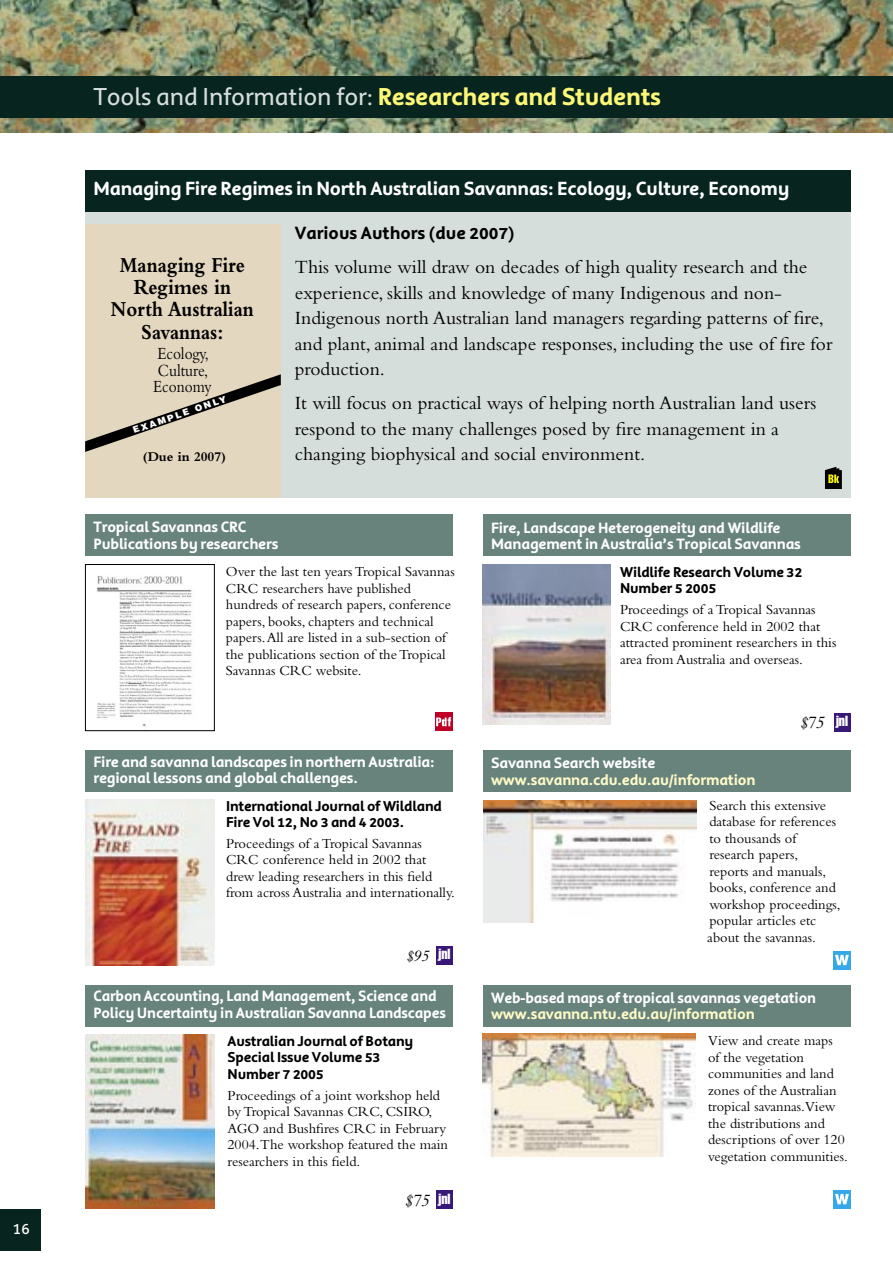
<style>
.page{position:relative;width:893px;height:1263px;background:#fff}
.page>*{position:absolute;margin:0;border:0;box-sizing:border-box;transform-origin:0 0}
.Tool{font:27px "Harmony Text";letter-spacing:-.01em;color:#d6dedc}
.Body_text{font:700 22.2px/22.2px "Bembo";color:#000;text-align:center;scale:.86 1}
.Tool-2{font:700 21px "Harmony Text";letter-spacing:-.01em;color:#fff}
.Body_text-2{font:19.5px/25.5px "Bembo";color:#000}
.Body_text-3{font:700 19.5px "Harmony Text";color:#000}
.Body_text-4{font:italic 18px "Bembo";color:#000}
.Body_text-5{font:18px "Harmony Text";color:#fff}
.Body_text-6{font:17.85px/16.4px "Bembo";color:#000;scale:.86 1}
.Tool-3{font:700 16.5px/16.5px "Harmony Text";letter-spacing:-.01em;color:#fff}
.Tool-4{font:700 16.5px/16.5px "Harmony Text";letter-spacing:-.01em;color:#fefac7}
.Body_text-7{font:italic 16.5px "Bembo";color:#000}
.Author{font:700 15.75px/16.5px "Harmony Text";letter-spacing:-.01em;color:#000}
.Body_text-8{font:14.4px/16.5px "Bembo";color:#000}
.Body_text-9{font:extra-condensed 14.4px "Helvetica";color:#fff}
.Body_text-10{font:700 13.8px "Bembo";letter-spacing:-.01em;color:#000}
.Body_text-11{font:900 8.85px "Helvetica";color:#fff}
.s1{font-weight:700;color:#fcf777}
.s2{color:#fff}
.s3{color:#fefac7}
</style>
<div class="page">
<img style="left:0;top:0;width:893px;height:133px">
<div style="left:0;top:77px;width:893px;height:41px;background:#08241f"></div>
<div style="left:0;top:1209px;width:41px;height:41px;background:#08241f"></div>
<div style="left:85px;top:188px;width:765px;height:310px;background:#d6dedc"></div>
<div style="left:85px;top:170px;width:765px;height:42px;background:#08241f"></div>
<img style="left:85px;top:576px;width:118px;height:156px">
<div style="left:85px;top:224px;width:196px;height:274px;background:#e4d7bf"></div>
<svg style="left:85px;top:374px;width:196px;height:78px"></svg>
<svg style="left:825px;top:467px;width:17px;height:22px"></svg>
<div style="left:85px;top:514px;width:368px;height:42px;background:#67837c"></div>
<div style="left:483px;top:514px;width:367px;height:42px;background:#67837c"></div>
<div style="left:85px;top:750px;width:368px;height:42px;background:#67837c"></div>
<div style="left:483px;top:750px;width:367px;height:42px;background:#67837c"></div>
<div style="left:85px;top:984px;width:368px;height:42px;background:#67837c"></div>
<div style="left:483px;top:984px;width:367px;height:42px;background:#67837c"></div>
<img style="left:85px;top:800px;width:129px;height:165px">
<div style="left:85px;top:564px;width:130px;height:167px;border:1px solid #000"></div>
<img style="left:483px;top:801px;width:214px;height:122px">
<img style="left:483px;top:1034px;width:212px;height:122px">
<div style="left:833px;top:1189px;width:17px;height:19px;background:#36a7e9"></div>
<svg style="left:835px;top:1194px;width:14px;height:10px"></svg>
<div style="left:833px;top:950px;width:17px;height:19px;background:#36a7e9"></div>
<svg style="left:835px;top:954px;width:14px;height:12px"></svg>
<svg style="left:835px;top:955px;width:14px;height:10px"></svg>
<div style="left:435px;top:712px;width:18px;height:19px;background:#be0027"></div>
<svg style="left:436px;top:717px;width:15px;height:9px"></svg>
<div style="left:833px;top:713px;width:17px;height:19px;background:#381778"></div>
<div style="left:436px;top:946px;width:17px;height:19px;background:#381778"></div>
<div style="left:436px;top:1190px;width:17px;height:19px;background:#381778"></div>
<img style="left:85px;top:1034px;width:129px;height:175px">
<img style="left:483px;top:564px;width:127px;height:160px">
<p class="Body_text-5" style="left:13px;top:1219px;width:19px">16</p>
<p class="Tool" style="left:94px;top:82px;width:569px">Tools and Information for: <span class="s1">Researchers and Students</span></p>
<p class="Tool-2" style="left:94px;top:177px;width:697px">Managing Fire Regimes in North Australian Savannas: Ecology, Culture, Economy</p>
<p class="Body_text" style="left:111px;top:254px;width:168px">Managing Fire<br>Regimes in<br>North Australian<br>Savannas:</p>
<p class="Body_text-6" style="left:153px;top:345px;width:69px">Ecology,<br>Culture,<br>Economy</p>
<p class="Body_text-11" style="left:131px;top:425px;width:99px;rotate:-19deg">EXAMPLE ONLY</p>
<p class="Body_text-10" style="left:143px;top:449px;width:85px">(Due in 2007)</p>
<p class="Body_text-3" style="left:295px;top:222px;width:221px">Various Authors (due 2007)</p>
<p class="Body_text-2" style="left:295px;top:254px;width:539px">This volume will draw on decades of high quality research and the experience, skills and knowledge of many Indigenous and non-Indigenous north Australian land managers regarding patterns of fire, and plant, animal and landscape responses, including the use of fire for production.</p>
<p class="Body_text-2" style="left:295px;top:390px;width:523px">It will focus on practical ways of helping north Australian land users respond to the many challenges posed by fire management in a changing biophysical and social environment.</p>
<p class="Tool-3" style="left:94px;top:519px;width:186px">Tropical Savannas CRC<br>Publications by researchers</p>
<p class="Body_text-8" style="left:226px;top:563px;width:230px">Over the last ten years Tropical Savannas CRC researchers have published hundreds of research papers, conference papers, books, chapters and technical papers. All are listed in a sub-section of the publications section of the Tropical Savannas CRC website.</p>
<p class="Tool-3" style="left:94px;top:753px;width:343px">Fire and savanna landscapes in northern Australia: regional lessons and global challenges.</p>
<p class="Author" style="left:226px;top:798px;width:217px">International Journal of Wildland<br>Fire Vol 12, No 3 and 4 2003.</p>
<p class="Body_text-8" style="left:226px;top:835px;width:230px">Proceedings of a Tropical Savannas CRC conference held in 2002 that drew leading researchers in this field from across Australia and internationally.</p>
<p class="Body_text-7" style="left:406px;top:946px;width:25px">$95</p>
<p class="Body_text-9" style="left:438px;top:945px;width:14px">jnl</p>
<p class="Tool-3" style="left:94px;top:988px;width:354px">Carbon Accounting, Land Management, Science and<br>Policy Uncertainty in Australian Savanna Landscapes</p>
<p class="Author" style="left:228px;top:1033px;width:187px">Australian Journal of Botany<br>Special Issue Volume 53<br>Number 7 2005</p>
<p class="Body_text-8" style="left:228px;top:1087px;width:222px">Proceedings of a joint workshop held by Tropical Savannas CRC, CSIRO, AGO and Bushfires CRC in February 2004.The workshop featured the main researchers in this field.</p>
<p class="Body_text-4" style="left:404px;top:1189px;width:27px">$75</p>
<p class="Body_text-9" style="left:438px;top:1189px;width:14px">jnl</p>
<p class="Tool-3" style="left:491px;top:519px;width:311px">Fire, Landscape Heterogeneity and Wildlife<br>Management in Australia’s Tropical Savannas</p>
<p class="Author" style="left:620px;top:564px;width:184px">Wildlife Research Volume 32<br>Number 5 2005</p>
<p class="Body_text-8" style="left:620px;top:601px;width:218px">Proceedings of a Tropical Savannas CRC conference held in 2002 that attracted prominent researchers in this area from Australia and overseas.</p>
<p class="Body_text-4" style="left:800px;top:712px;width:26px">$75</p>
<p class="Body_text-9" style="left:836px;top:712px;width:14px">jnl</p>
<p class="Tool-4" style="left:491px;top:755px;width:266px"><span class="s2">Savanna Search website </span>www.savanna.cdu.edu.au/information</p>
<p class="Body_text-8" style="left:707px;top:797px;width:135px">Search this extensive database for references to thousands of research papers,<br>reports and manuals, books, conference and workshop proceedings, popular articles etc about the savannas.</p>
<p class="Tool-3" style="left:491px;top:990px;width:326px">Web-based maps of tropical savannas vegetation <span class="s3">www.savanna.ntu.edu.au/information</span></p>
<p class="Body_text-8" style="left:708px;top:1032px;width:141px">View and create maps<br>of the vegetation communities and land zones of the Australian tropical savannas.View the distributions and descriptions of over 120 vegetation communities.</p>
</div>
